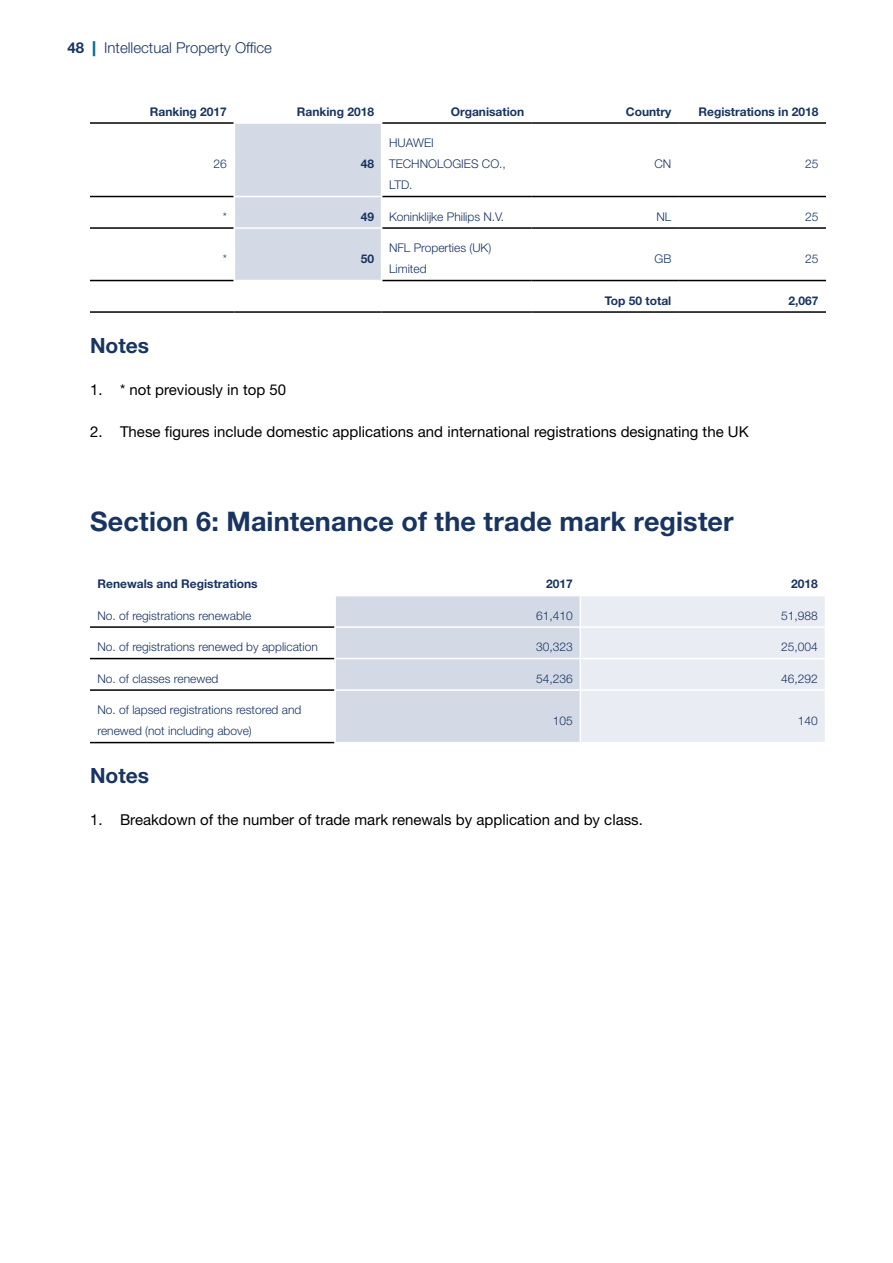
<style>
.page{position:relative;width:893px;height:1263px;background:#fff}
.page>*{position:absolute;margin:0;border:0;box-sizing:border-box;transform-origin:0 0}
.header_1{font:700 27px "Helvetica Neue LT Std";letter-spacing:.005em;color:#183461}
.header_2{font:700 21px "Helvetica Neue LT Std";color:#183461}
.t1{font:15px "Helvetica Neue LT Std";color:#000}
.t2{font:300 15px "Helvetica Neue LT Std";color:#183461}
.body_text{font:300 12px/21px "Helvetica Neue LT Std";color:#183461}
.body_text-2{font:700 12px "Helvetica Neue LT Std";color:#183461}
.s1{font-weight:700}
.s2{font-weight:900;color:#006d94}
</style>
<div class="page">
<div style="left:235px;top:124px;width:146px;height:156px;background:#d3dae6"></div>
<hr style="left:90px;top:122px;width:144px;height:2px;background:#000">
<hr style="left:382px;top:122px;width:150px;height:2px;background:#000">
<hr style="left:532px;top:122px;width:147px;height:2px;background:#000">
<hr style="left:679px;top:122px;width:147px;height:2px;background:#000">
<hr style="left:90px;top:196px;width:144px;height:1px;background:#000">
<hr style="left:382px;top:196px;width:150px;height:1px;background:#000">
<hr style="left:532px;top:196px;width:147px;height:1px;background:#000">
<hr style="left:679px;top:196px;width:147px;height:1px;background:#000">
<hr style="left:90px;top:227px;width:144px;height:2px;background:#000">
<hr style="left:382px;top:227px;width:150px;height:2px;background:#000">
<hr style="left:532px;top:227px;width:147px;height:2px;background:#000">
<hr style="left:679px;top:227px;width:147px;height:2px;background:#000">
<hr style="left:90px;top:280px;width:144px;height:1px;background:#000">
<hr style="left:382px;top:280px;width:150px;height:1px;background:#000">
<hr style="left:532px;top:280px;width:147px;height:1px;background:#000">
<hr style="left:679px;top:280px;width:147px;height:1px;background:#000">
<hr style="left:90px;top:311px;width:144px;height:2px;background:#000">
<hr style="left:234px;top:311px;width:147px;height:2px;background:#000">
<hr style="left:381px;top:311px;width:151px;height:2px;background:#000">
<hr style="left:532px;top:311px;width:147px;height:2px;background:#000">
<hr style="left:679px;top:311px;width:147px;height:2px;background:#000">
<hr style="left:234px;top:196px;width:148px;height:1px;background:#fff">
<hr style="left:234px;top:227px;width:148px;height:2px;background:#fff">
<svg style="left:336px;top:596px;width:489px;height:146px;background:#dee3ec"></svg>
<hr style="left:90px;top:626px;width:244px;height:2px;background:#000">
<hr style="left:90px;top:658px;width:244px;height:1px;background:#000">
<hr style="left:90px;top:689px;width:244px;height:2px;background:#000">
<hr style="left:90px;top:742px;width:244px;height:1px;background:#000">
<hr style="left:334px;top:626px;width:246px;height:2px;background:#fff">
<hr style="left:334px;top:658px;width:246px;height:1px;background:#fff">
<hr style="left:334px;top:689px;width:246px;height:2px;background:#fff">
<hr style="left:580px;top:596px;width:1px;height:30px;background:#fff">
<hr style="left:580px;top:626px;width:246px;height:2px;background:#fff">
<hr style="left:580px;top:628px;width:1px;height:30px;background:#fff">
<hr style="left:580px;top:658px;width:246px;height:1px;background:#fff">
<hr style="left:580px;top:659px;width:1px;height:30px;background:#fff">
<hr style="left:580px;top:689px;width:246px;height:2px;background:#fff">
<hr style="left:580px;top:691px;width:1px;height:51px;background:#fff">
<p class="t2" style="left:68px;top:39px;width:206px"><span class="s1">48</span> <span class="s2">|</span> Intellectual Property Office</p>
<p class="body_text-2" style="left:150px;top:104px;width:79px">Ranking 2017</p>
<p class="body_text-2" style="left:297px;top:104px;width:79px">Ranking 2018</p>
<p class="body_text-2" style="left:451px;top:104px;width:75px">Organisation</p>
<p class="body_text-2" style="left:626px;top:104px;width:47px">Country</p>
<p class="body_text-2" style="left:698px;top:104px;width:121px">Registrations in 2018</p>
<p class="body_text" style="left:214px;top:153px;width:15px">26</p>
<p class="body_text-2" style="left:361px;top:156px;width:15px">48</p>
<p class="body_text" style="left:389px;top:132px;width:118px">HUAWEI<br>TECHNOLOGIES CO.,<br>LTD.</p>
<p class="body_text" style="left:654px;top:153px;width:18px">CN</p>
<p class="body_text" style="left:805px;top:153px;width:15px">25</p>
<p class="body_text" style="left:223px;top:205px;width:6px">*</p>
<p class="body_text-2" style="left:361px;top:209px;width:15px">49</p>
<p class="body_text" style="left:389px;top:205px;width:117px">Koninklijke Philips N.V.</p>
<p class="body_text" style="left:656px;top:205px;width:16px">NL</p>
<p class="body_text" style="left:805px;top:205px;width:15px">25</p>
<p class="body_text" style="left:223px;top:247px;width:6px">*</p>
<p class="body_text-2" style="left:361px;top:251px;width:15px">50</p>
<p class="body_text" style="left:389px;top:237px;width:104px">NFL Properties (UK)<br>Limited</p>
<p class="body_text" style="left:654px;top:247px;width:18px">GB</p>
<p class="body_text" style="left:805px;top:247px;width:15px">25</p>
<p class="body_text-2" style="left:605px;top:293px;width:68px">Top 50 total</p>
<p class="body_text-2" style="left:788px;top:293px;width:32px">2,067</p>
<p class="header_2" style="left:90px;top:332px;width:61px">Notes</p>
<p class="t1" style="left:90px;top:380px;width:198px">1. * not previously in top 50</p>
<p class="t1" style="left:90px;top:422px;width:660px">2. These figures include domestic applications and international registrations designating the UK</p>
<p class="header_1" style="left:90px;top:505px;width:645px">Section 6: Maintenance of the trade mark register</p>
<p class="body_text-2" style="left:98px;top:576px;width:162px">Renewals and Registrations</p>
<p class="body_text-2" style="left:546px;top:576px;width:28px">2017</p>
<p class="body_text-2" style="left:791px;top:576px;width:28px">2018</p>
<p class="body_text" style="left:98px;top:604px;width:155px">No. of registrations renewable</p>
<p class="body_text" style="left:536px;top:604px;width:38px">61,410</p>
<p class="body_text" style="left:781px;top:604px;width:38px">51,988</p>
<p class="body_text" style="left:98px;top:636px;width:222px">No. of registrations renewed by application</p>
<p class="body_text" style="left:536px;top:636px;width:38px">30,323</p>
<p class="body_text" style="left:781px;top:636px;width:38px">25,004</p>
<p class="body_text" style="left:98px;top:667px;width:122px">No. of classes renewed</p>
<p class="body_text" style="left:536px;top:667px;width:38px">54,236</p>
<p class="body_text" style="left:781px;top:667px;width:38px">46,292</p>
<p class="body_text" style="left:98px;top:699px;width:205px">No. of lapsed registrations restored and renewed (not including above)</p>
<p class="body_text" style="left:553px;top:709px;width:22px">105</p>
<p class="body_text" style="left:798px;top:709px;width:22px">140</p>
<p class="header_2" style="left:90px;top:763px;width:61px">Notes</p>
<p class="t1" style="left:90px;top:811px;width:554px">1. Breakdown of the number of trade mark renewals by application and by class.</p>
</div>
